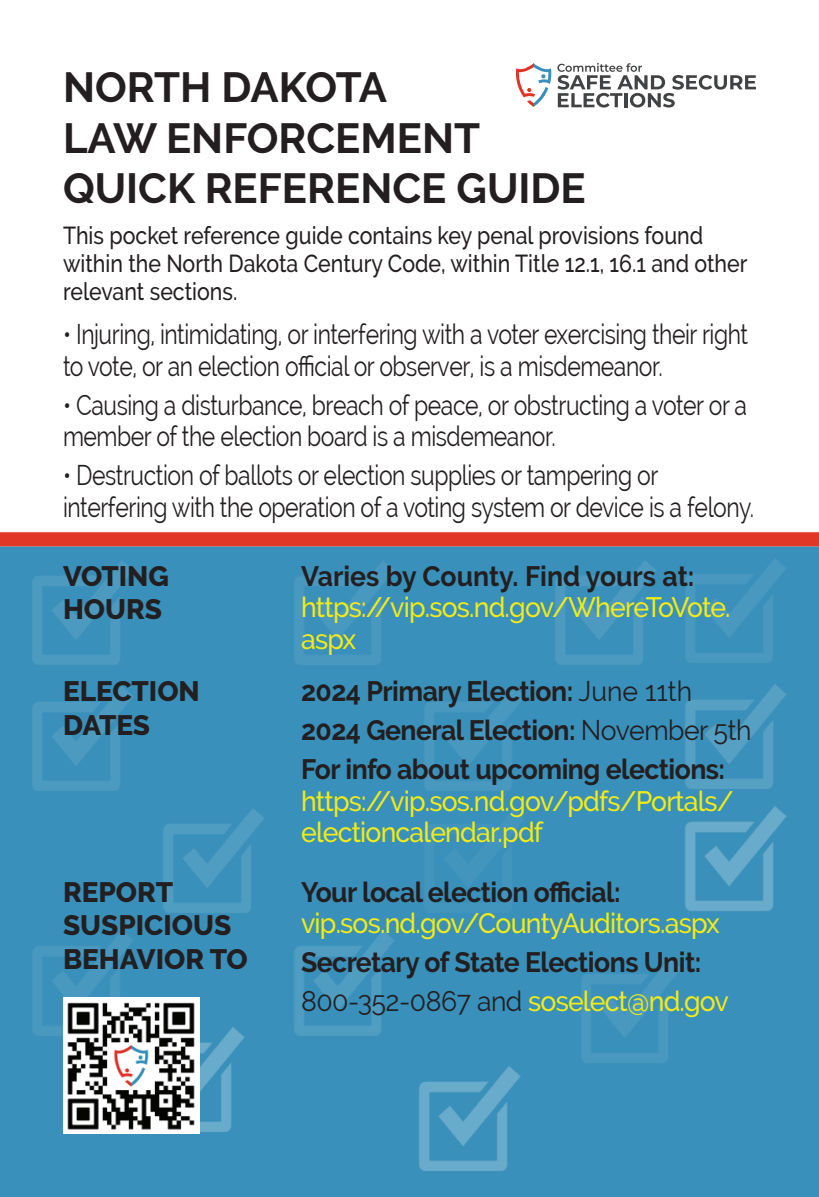
<style>
.page{position:relative;width:819px;height:1197px;background:#fff}
.page>*{position:absolute;margin:0;border:0;box-sizing:border-box;transform-origin:0 0}
.t1{font:700 42px/50.4px "Raleway";color:#231f20}
.t2{font:28px/31.5px "Raleway";letter-spacing:-.02em;color:#231f20;scale:.82 1}
.t3{font:700 28px/39.2px "Raleway";letter-spacing:-.02em;color:#231f20;scale:.95 1}
.t4{font:500 28px/31.5px "Raleway";letter-spacing:-.03em;color:#f2eb17;scale:.95 1}
.t5{font:800 28px/33.6px "Raleway";color:#231f20}
.t6{font:700 28px "Raleway";color:#231f20;scale:.95 1}
.t7{font:500 24.5px/28px "Raleway";color:#231f20;scale:.87 1}
.s1{font-weight:400}
.s2{font-weight:500;color:#f2eb17}
</style>
<div class="page">
<div style="left:0;top:546px;width:819px;height:651px;background:#3990ba"></div>
<img style="left:292px;top:558px;width:105px;height:109px">
<img style="left:161px;top:806px;width:105px;height:109px">
<img style="left:31px;top:558px;width:105px;height:109px">
<img style="left:31px;top:684px;width:105px;height:108px">
<img style="left:292px;top:929px;width:105px;height:108px">
<img style="left:31px;top:929px;width:105px;height:108px">
<img style="left:684px;top:556px;width:105px;height:109px">
<img style="left:579px;top:956px;width:105px;height:108px">
<img style="left:684px;top:682px;width:105px;height:109px">
<img style="left:684px;top:805px;width:105px;height:108px">
<img style="left:418px;top:1064px;width:105px;height:109px">
<img style="left:199px;top:1026px;width:48px;height:108px">
<img style="left:553px;top:558px;width:105px;height:109px">
<img style="left:423px;top:684px;width:105px;height:108px">
<img style="left:423px;top:806px;width:105px;height:109px">
<svg style="left:0;top:532px;width:819px;height:14px;background:#e03929"></svg>
<svg style="left:516px;top:63px;width:240px;height:45px"></svg>
<img style="left:63px;top:998px;width:136px;height:136px">
<h1 class="t1" style="left:63px;top:63px;width:524px">NORTH DAKOTA<br>LAW ENFORCEMENT<br>QUICK REFERENCE GUIDE</h1>
<p class="t7" style="left:63px;top:221px;width:788px">This pocket reference guide contains key penal provisions found within the North Dakota Century Code, within Title 12.1, 16.1 and other relevant sections.</p>
<p class="t2" style="left:63px;top:319px;width:837px">• Injuring, intimidating, or interfering with a voter exercising their right to vote, or an election official or observer, is a misdemeanor.</p>
<p class="t2" style="left:63px;top:389px;width:836px">• Causing a disturbance, breach of peace, or obstructing a voter or a member of the election board is a misdemeanor.</p>
<p class="t2" style="left:63px;top:460px;width:845px">• Destruction of ballots or election supplies or tampering or interfering with the operation of a voting system or device is a felony.</p>
<p class="t5" style="left:63px;top:559px;width:108px">VOTING<br>HOURS</p>
<p class="t6" style="left:301px;top:560px;width:416px">Varies by County. Find yours at:</p>
<p class="t4" style="left:301px;top:591px;width:454px">https://vip.sos.nd.gov/WhereToVote. aspx</p>
<p class="t5" style="left:63px;top:675px;width:138px">ELECTION<br>DATES</p>
<p class="t3" style="left:301px;top:672px;width:476px">2024 Primary Election: <span class="s1">June 11th<br></span>2024 General Election: <span class="s1">November 5th<br></span>For info about upcoming elections:</p>
<p class="t4" style="left:301px;top:785px;width:457px">https://vip.sos.nd.gov/pdfs/Portals/ electioncalendar.pdf</p>
<p class="t5" style="left:63px;top:875px;width:186px">REPORT<br>SUSPICIOUS<br>BEHAVIOR TO</p>
<p class="t3" style="left:301px;top:873px;width:338px">Your local election official:</p>
<p class="t4" style="left:301px;top:908px;width:442px">vip.sos.nd.gov/CountyAuditors.aspx</p>
<p class="t3" style="left:301px;top:943px;width:452px">Secretary of State Elections Unit:<br><span class="s1">800-352-0867 and</span> <span class="s2">soselect@nd.gov</span></p>
</div>
